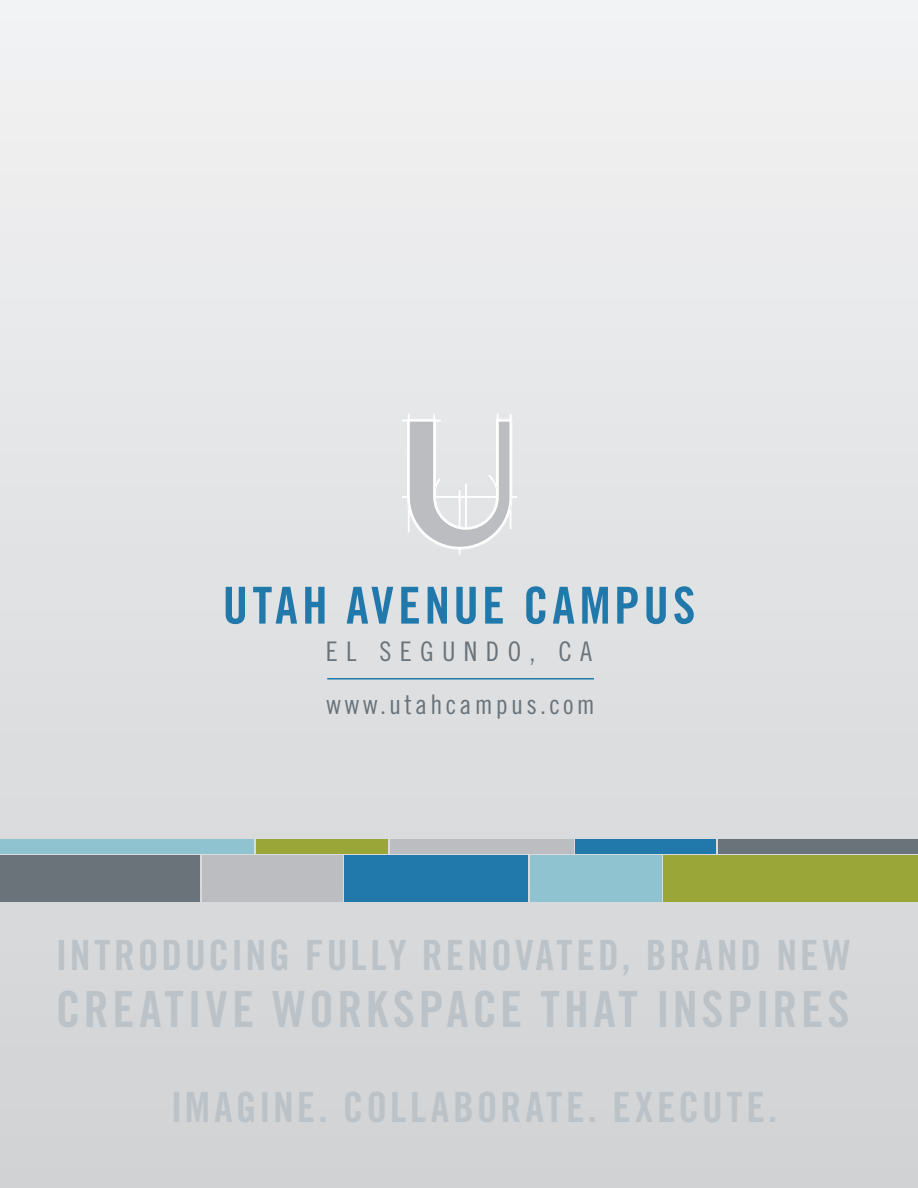
<style>
.page{position:relative;width:918px;height:1188px;background:#fff}
.page>*{position:absolute;margin:0;border:0;box-sizing:border-box;transform-origin:0 0}
.t1{font:51px "Trade Gothic LT Std Bd Cn 20";letter-spacing:.07em;color:#2179ab}
.t2{font:49.95px "Trade Gothic LT Std Bd Cn 20";letter-spacing:.075em;color:#bcc3c8}
.t3{font:41.7px "Trade Gothic LT Std Bd Cn 20";letter-spacing:.07em;color:#bcc3c8}
.t4{font:27px/52.7px "Trade Gothic LT Std Cn 18";letter-spacing:.12em;color:#697379}
</style>
<div class="page">
<div style="left:0;top:1px;width:918px;height:1186px;background:linear-gradient(to bottom,#f2f2f3,#d0d1d3)"></div>
<svg style="left:0;top:1px;width:1px;height:1186px"></svg>
<svg style="left:402px;top:414px;width:116px;height:141px;background:#dbdcde"></svg>
<div style="left:0;top:839px;width:254px;height:14px;background:#8ec3cf"></div>
<div style="left:0;top:856px;width:200px;height:46px;background:#697379"></div>
<div style="left:202px;top:856px;width:141px;height:46px;background:#bcbdc0"></div>
<div style="left:344px;top:856px;width:184px;height:46px;background:#2179ab"></div>
<div style="left:530px;top:856px;width:132px;height:46px;background:#8ec3cf"></div>
<div style="left:664px;top:856px;width:254px;height:46px;background:#9ba639"></div>
<div style="left:718px;top:839px;width:200px;height:14px;background:#697379"></div>
<div style="left:576px;top:839px;width:140px;height:14px;background:#2179ab"></div>
<div style="left:390px;top:839px;width:184px;height:14px;background:#bcbdc0"></div>
<div style="left:256px;top:839px;width:132px;height:14px;background:#9ba639"></div>
<hr style="left:327px;top:678px;width:267px;height:2px;background:#2179ab">
<p class="t1" style="left:223px;top:574px;width:474px">UTAH AVENUE CAMPUS</p>
<p class="t4" style="left:326px;top:625px;width:270px">EL SEGUNDO, CA www.utahcampus.com</p>
<p class="t3" style="left:56px;top:930px;width:796px">INTRODUCING FULLY RENOVATED, BRAND NEW</p>
<p class="t2" style="left:56px;top:979px;width:795px">CREATIVE WORKSPACE THAT INSPIRES</p>
<p class="t3" style="left:171px;top:1081px;width:608px">IMAGINE. COLLABORATE. EXECUTE.</p>
</div>
